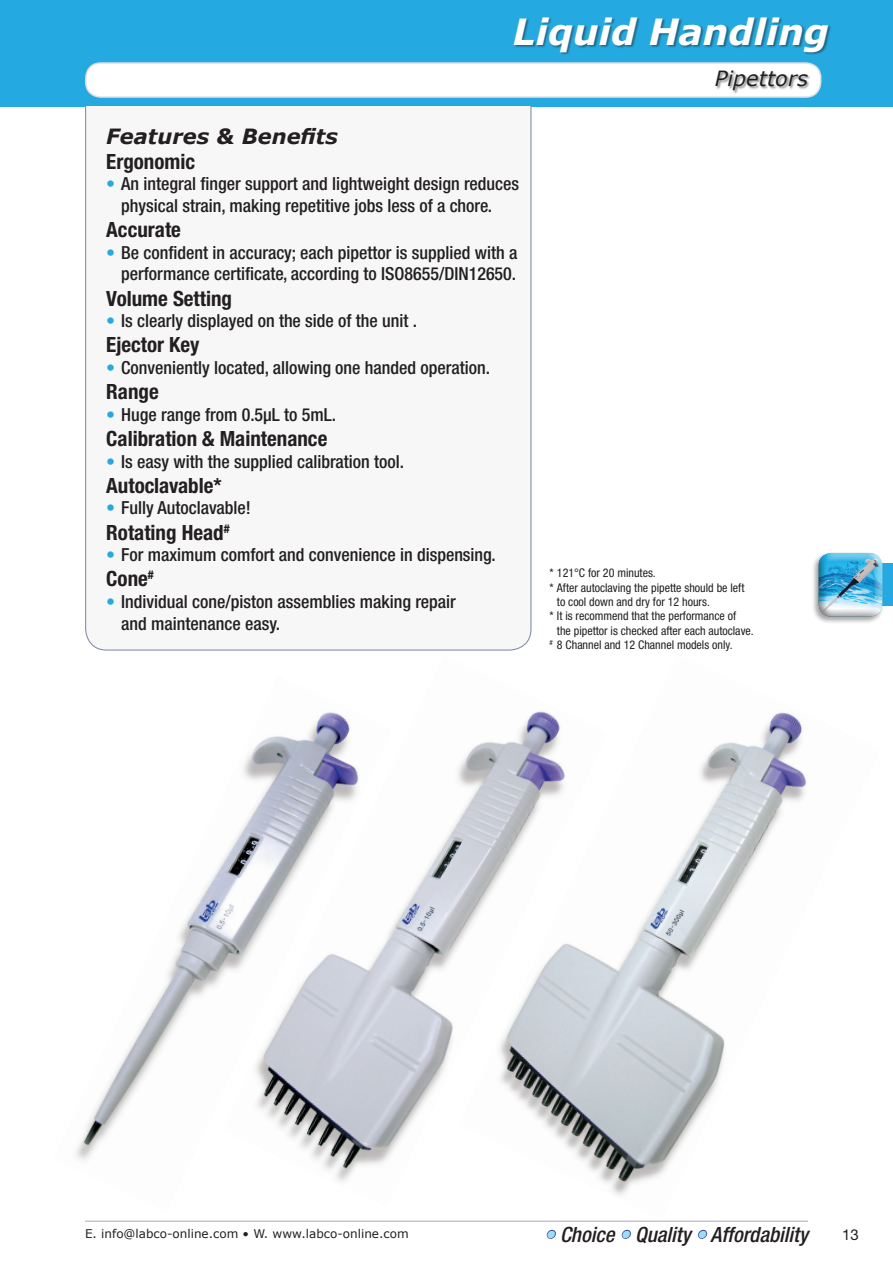
<style>
.page{position:relative;width:893px;height:1263px;background:#fff}
.page>*{position:absolute;margin:0;border:0;box-sizing:border-box;transform-origin:0 0}
.t1{font:italic 700 36px "Verdana";color:#fff}
.t2{font:700 condensed 21px "Helvetica Neue LT Std";color:#231f20}
.t3{font:italic 500 condensed 21px "Helvetica Neue LT Std";color:#231f20}
.t4{font:italic 700 21px "Verdana";color:#231f20}
.t5{font:italic 21px "Verdana";color:#231f20}
.t6{font:500 condensed 18px "Helvetica Neue LT Std";color:#231f20}
.t7{font:15px "Helvetica Neue LT Std";color:#231f20}
.t8{font:condensed 12px "Helvetica Neue LT Std";color:#231f20}
.t9{font:12px "Verdana";color:#231f20}
.s1{color:#24aae1}
.s2{color:#9cdcf8}
</style>
<div class="page">
<div style="left:0;top:0;width:893px;height:106px;background:#24aae1"></div>
<div style="left:514px;top:17px;width:318px;height:38px;background:#231f20;opacity:.5"></div>
<div style="left:86px;top:63px;width:735px;height:34px;background:#fff;border-radius:15px"></div>
<div style="left:85px;top:62px;width:736px;height:36px;border:2px solid #e1dee5;border-radius:15px"></div>
<hr style="left:85px;top:1220px;width:723px;height:2px;background:#c8c2cf">
<div style="left:546px;top:1230px;width:10px;height:9px;border:2px solid #253f8e;border-radius:4px"></div>
<div style="left:621px;top:1230px;width:10px;height:9px;border:2px solid #253f8e;border-radius:4px"></div>
<div style="left:698px;top:1230px;width:9px;height:9px;border:2px solid #253f8e;border-radius:4px"></div>
<div style="left:829px;top:563px;width:64px;height:43px;background:#24aae1"></div>
<div style="left:811px;top:551px;width:73px;height:73px;background:#231f20;opacity:.4"></div>
<div style="left:816px;top:552px;width:68px;height:67px;background:#231f20;opacity:.75"></div>
<img style="left:76px;top:862px;width:146px;height:298px">
<img style="left:222px;top:712px;width:237px;height:470px">
<img style="left:459px;top:711px;width:348px;height:484px">
<div style="left:715px;top:71px;width:96px;height:23px;background:#231f20;opacity:.5"></div>
<svg style="left:85px;top:106px;width:446px;height:545px"></svg>
<h1 class="t1" style="left:513px;top:9px;width:318px">Liquid Handling</h1>
<p class="t4" style="left:106px;top:123px;width:233px">Features &amp; Benefits</p>
<p class="t2" style="left:106px;top:149px;width:90px">Ergonomic</p>
<p class="t6" style="left:106px;top:173px;width:414px"><span class="s1">•</span> An integral finger support and lightweight design reduces</p>
<p class="t6" style="left:121px;top:195px;width:372px">physical strain, making repetitive jobs less of a chore.</p>
<p class="t2" style="left:106px;top:217px;width:76px">Accurate</p>
<p class="t6" style="left:106px;top:242px;width:413px"><span class="s1">•</span> Be confident in accuracy; each pipettor is supplied with a</p>
<p class="t6" style="left:121px;top:263px;width:397px">performance certificate, according to ISO8655/DIN12650.</p>
<p class="t2" style="left:106px;top:285px;width:127px">Volume Setting</p>
<p class="t6" style="left:106px;top:310px;width:312px"><span class="s1">•</span> Is clearly displayed on the side of the unit .</p>
<p class="t2" style="left:106px;top:332px;width:95px">Ejector Key</p>
<p class="t6" style="left:106px;top:357px;width:385px"><span class="s1">•</span> Conveniently located, allowing one handed operation.</p>
<p class="t2" style="left:106px;top:379px;width:54px">Range</p>
<p class="t6" style="left:106px;top:404px;width:231px"><span class="s1">•</span> Huge range from 0.5μL to 5mL.</p>
<p class="t2" style="left:106px;top:426px;width:223px">Calibration &amp; Maintenance</p>
<p class="t6" style="left:106px;top:450px;width:299px"><span class="s1">•</span> Is easy with the supplied calibration tool.</p>
<p class="t2" style="left:106px;top:473px;width:117px">Autoclavable*</p>
<p class="t6" style="left:106px;top:497px;width:146px"><span class="s1">•</span> Fully Autoclavable!</p>
<p class="t2" style="left:106px;top:519px;width:125px">Rotating Head<sup>#</sup></p>
<p class="t6" style="left:106px;top:544px;width:391px"><span class="s1">•</span> For maximum comfort and convenience in dispensing.</p>
<p class="t2" style="left:106px;top:566px;width:49px">Cone<sup>#</sup></p>
<p class="t6" style="left:106px;top:591px;width:351px"><span class="s1">•</span> Individual cone/piston assemblies making repair</p>
<p class="t6" style="left:121px;top:612px;width:160px">and maintenance easy.</p>
<p class="t5" style="left:715px;top:65px;width:95px">Pipettors</p>
<p class="t8" style="left:549px;top:566px;width:108px">* 121°C for 20 minutes.</p>
<p class="t8" style="left:549px;top:580px;width:197px">* After autoclaving the pipette should be left</p>
<p class="t8" style="left:557px;top:595px;width:155px">to cool down and dry for 12 hours.</p>
<p class="t8" style="left:549px;top:609px;width:188px">* It is recommend that the performance of</p>
<p class="t8" style="left:557px;top:623px;width:198px">the pipettor is checked after each autoclave.</p>
<p class="t8" style="left:549px;top:638px;width:185px"><sup>#</sup> 8 Channel and 12 Channel models only.</p>
<p class="t9" style="left:85px;top:1226px;width:325px">E. info@labco-online.com • W. www.labco-online.com</p>
<p class="t3" style="left:544px;top:1222px;width:265px"><span class="s2">•</span> Choice <span class="s2">•</span> Quality <span class="s2">•</span> Affordability</p>
<p class="t7" style="left:842px;top:1225px;width:18px">13</p>
</div>
